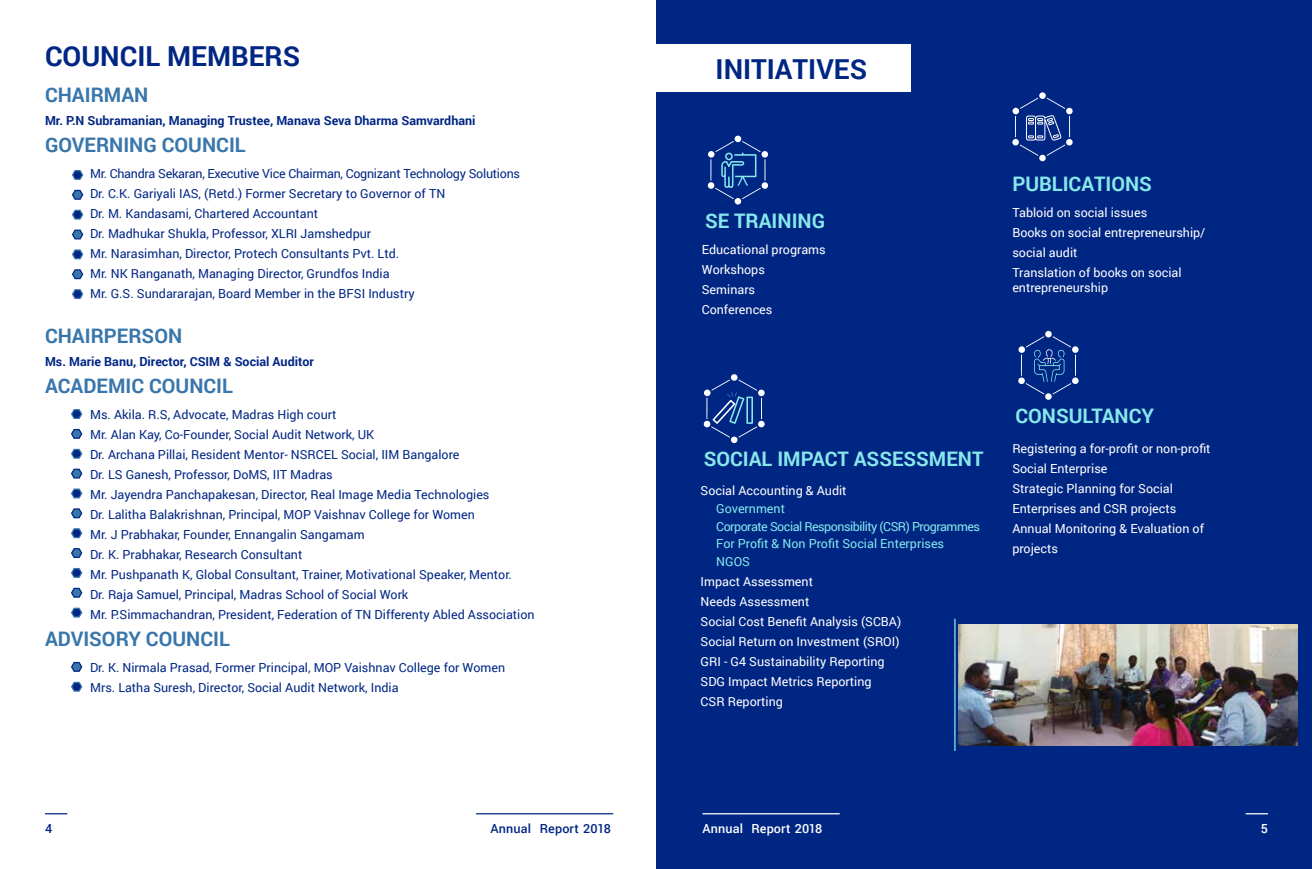
<style>
.page{position:relative;width:1312px;height:869px;background:#fff}
.page>*{position:absolute;margin:0;border:0;box-sizing:border-box;transform-origin:0 0}
.t1{font:700 27.5px "Roboto";color:#002684}
.t2{font:700 20px "Roboto";color:#3976ab}
.t3{font:700 20px "Roboto";color:#87e8eb}
.t4{font:12.5px/20px "Roboto";color:#002684}
.t5{font:12.5px/20px "Roboto";color:#fff}
.t6{font:700 12.5px "Roboto";color:#002684}
.t7{font:12.5px/17.5px "Roboto";letter-spacing:-.025em;color:#87e8eb}
.t8{font:500 12.5px "Roboto";letter-spacing:.01em;color:#002684}
.t9{font:500 12.5px "Roboto";letter-spacing:.01em;color:#fff}
</style>
<div class="page">
<hr style="left:45px;top:812px;width:22px;height:2px;background:#002684">
<hr style="left:476px;top:812px;width:137px;height:2px;background:#002684">
<div style="left:656px;top:0;width:655px;height:868px;background:#002684"></div>
<svg style="left:71px;top:409px;width:12px;height:10px"></svg>
<svg style="left:71px;top:448px;width:12px;height:11px"></svg>
<svg style="left:71px;top:488px;width:12px;height:11px"></svg>
<svg style="left:71px;top:568px;width:12px;height:10px"></svg>
<svg style="left:71px;top:528px;width:12px;height:10px"></svg>
<svg style="left:71px;top:607px;width:12px;height:11px"></svg>
<svg style="left:71px;top:428px;width:12px;height:11px"></svg>
<svg style="left:71px;top:468px;width:12px;height:11px"></svg>
<svg style="left:71px;top:548px;width:12px;height:10px"></svg>
<svg style="left:71px;top:508px;width:12px;height:10px"></svg>
<svg style="left:71px;top:587px;width:12px;height:11px"></svg>
<svg style="left:71px;top:681px;width:12px;height:11px"></svg>
<svg style="left:71px;top:661px;width:12px;height:11px"></svg>
<div style="left:627px;top:44px;width:283px;height:48px;background:#fff"></div>
<svg style="left:72px;top:170px;width:12px;height:10px"></svg>
<svg style="left:72px;top:209px;width:12px;height:11px"></svg>
<svg style="left:72px;top:249px;width:12px;height:11px"></svg>
<svg style="left:72px;top:189px;width:12px;height:11px"></svg>
<svg style="left:72px;top:229px;width:12px;height:11px"></svg>
<svg style="left:72px;top:269px;width:12px;height:11px"></svg>
<svg style="left:72px;top:289px;width:12px;height:10px"></svg>
<hr style="left:1245px;top:812px;width:22px;height:2px;background:#fff">
<hr style="left:702px;top:812px;width:137px;height:2px;background:#fff">
<svg style="left:1038px;top:92px;width:7px;height:7px"></svg>
<svg style="left:1038px;top:155px;width:7px;height:6px"></svg>
<div style="left:1065px;top:139px;width:7px;height:6px;background:#fff;border-radius:50%"></div>
<div style="left:1065px;top:108px;width:7px;height:6px;background:#fff;border-radius:50%"></div>
<svg style="left:1012px;top:98px;width:57px;height:58px"></svg>
<svg style="left:730px;top:374px;width:7px;height:6px"></svg>
<svg style="left:703px;top:420px;width:7px;height:7px"></svg>
<svg style="left:730px;top:436px;width:7px;height:7px"></svg>
<div style="left:757px;top:420px;width:7px;height:7px;background:#fff;border-radius:50%"></div>
<div style="left:757px;top:389px;width:7px;height:7px;background:#fff;border-radius:50%"></div>
<svg style="left:706px;top:379px;width:55px;height:58px"></svg>
<div style="left:734px;top:136px;width:7px;height:6px;background:#fff;border-radius:50%"></div>
<svg style="left:707px;top:182px;width:7px;height:7px"></svg>
<div style="left:734px;top:198px;width:7px;height:6px;background:#fff;border-radius:50%"></div>
<div style="left:761px;top:182px;width:7px;height:7px;background:#fff;border-radius:50%"></div>
<div style="left:761px;top:151px;width:7px;height:6px;background:#fff;border-radius:50%"></div>
<svg style="left:710px;top:141px;width:55px;height:58px"></svg>
<svg style="left:1044px;top:331px;width:7px;height:6px"></svg>
<svg style="left:1044px;top:393px;width:7px;height:6px"></svg>
<div style="left:1071px;top:377px;width:7px;height:7px;background:#fff;border-radius:50%"></div>
<div style="left:1071px;top:346px;width:7px;height:7px;background:#fff;border-radius:50%"></div>
<svg style="left:1020px;top:336px;width:55px;height:58px"></svg>
<img style="left:958px;top:624px;width:339px;height:120px">
<hr style="left:954px;top:618px;width:1px;height:132px;background:#87e8eb">
<h1 class="t1" style="left:45px;top:36px;width:256px">COUNCIL MEMBERS</h1>
<h2 class="t2" style="left:45px;top:81px;width:105px">CHAIRMAN</h2>
<p class="t6" style="left:45px;top:112px;width:432px">Mr. P.N Subramanian, Managing Trustee, Manava Seva Dharma Samvardhani</p>
<h2 class="t2" style="left:45px;top:131px;width:202px">GOVERNING COUNCIL</h2>
<p class="t4" style="left:90px;top:163px;width:431px">Mr. Chandra Sekaran, Executive Vice Chairman, Cognizant Technology Solutions Dr. C.K. Gariyali IAS, (Retd.) Former Secretary to Governor of TN<br>Dr. M. Kandasami, Chartered Accountant<br>Dr. Madhukar Shukla, Professor, XLRI Jamshedpur<br>Mr. Narasimhan, Director, Protech Consultants Pvt. Ltd.<br>Mr. NK Ranganath, Managing Director, Grundfos India<br>Mr. G.S. Sundararajan, Board Member in the BFSI Industry</p>
<h2 class="t2" style="left:45px;top:321px;width:139px">CHAIRPERSON</h2>
<p class="t6" style="left:45px;top:352px;width:270px">Ms. Marie Banu, Director, CSIM &amp; Social Auditor</p>
<h2 class="t2" style="left:45px;top:372px;width:189px">ACADEMIC COUNCIL</h2>
<p class="t4" style="left:90px;top:403px;width:446px">Ms. Akila. R.S, Advocate, Madras High court<br>Mr. Alan Kay, Co-Founder, Social Audit Network, UK<br>Dr. Archana Pillai, Resident Mentor- NSRCEL Social, IIM Bangalore<br>Dr. LS Ganesh, Professor, DoMS, IIT Madras<br>Mr. Jayendra Panchapakesan, Director, Real Image Media Technologies<br>Dr. Lalitha Balakrishnan, Principal, MOP Vaishnav College for Women<br>Mr. J Prabhakar, Founder, Ennangalin Sangamam<br>Dr. K. Prabhakar, Research Consultant<br>Mr. Pushpanath K, Global Consultant, Trainer, Motivational Speaker, Mentor.<br>Dr. Raja Samuel, Principal, Madras School of Social Work<br>Mr. P.Simmachandran, President, Federation of TN Differenty Abled Association</p>
<h2 class="t2" style="left:45px;top:625px;width:186px">ADVISORY COUNCIL</h2>
<p class="t4" style="left:90px;top:656px;width:416px">Dr. K. Nirmala Prasad, Former Principal, MOP Vaishnav College for Women<br>Mrs. Latha Suresh, Director, Social Audit Network, India</p>
<p class="t8" style="left:45px;top:819px;width:9px">4</p>
<p class="t8" style="left:490px;top:819px;width:122px">Annual Report 2018</p>
<h1 class="t1" style="left:715px;top:50px;width:153px">INITIATIVES</h1>
<h2 class="t3" style="left:704px;top:207px;width:121px">SE TRAINING</h2>
<p class="t5" style="left:701px;top:239px;width:125px">Educational programs<br>Workshops<br>Seminars<br>Conferences</p>
<h2 class="t3" style="left:1012px;top:170px;width:141px">PUBLICATIONS</h2>
<p class="t5" style="left:1012px;top:202px;width:194px">Tabloid on social issues<br>Books on social entrepreneurship/ social audit<br>Translation of books on social</p>
<p class="t5" style="left:1012px;top:277px;width:97px">entrepreneurship</p>
<h2 class="t3" style="left:703px;top:444px;width:281px">SOCIAL IMPACT ASSESSMENT</h2>
<p class="t5" style="left:700px;top:480px;width:147px">Social Accounting &amp; Audit</p>
<p class="t7" style="left:716px;top:499px;width:265px">Government<br>Corporate Social Responsibility (CSR) Programmes<br>For Profit &amp; Non Profit Social Enterprises<br>NGOS</p>
<p class="t5" style="left:700px;top:570px;width:202px">Impact Assessment<br>Needs Assessment<br>Social Cost Benefit Analysis (SCBA)<br>Social Return on Investment (SROI)<br>GRI - G4 Sustainability Reporting<br>SDG Impact Metrics Reporting<br>CSR Reporting</p>
<h2 class="t3" style="left:1015px;top:402px;width:140px">CONSULTANCY</h2>
<p class="t5" style="left:1012px;top:438px;width:200px">Registering a for-profit or non-profit<br>Social Enterprise<br>Strategic Planning for Social<br>Enterprises and CSR projects<br>Annual Monitoring &amp; Evaluation of projects</p>
<p class="t9" style="left:702px;top:819px;width:121px">Annual Report 2018</p>
<p class="t9" style="left:1260px;top:819px;width:9px">5</p>
</div>
